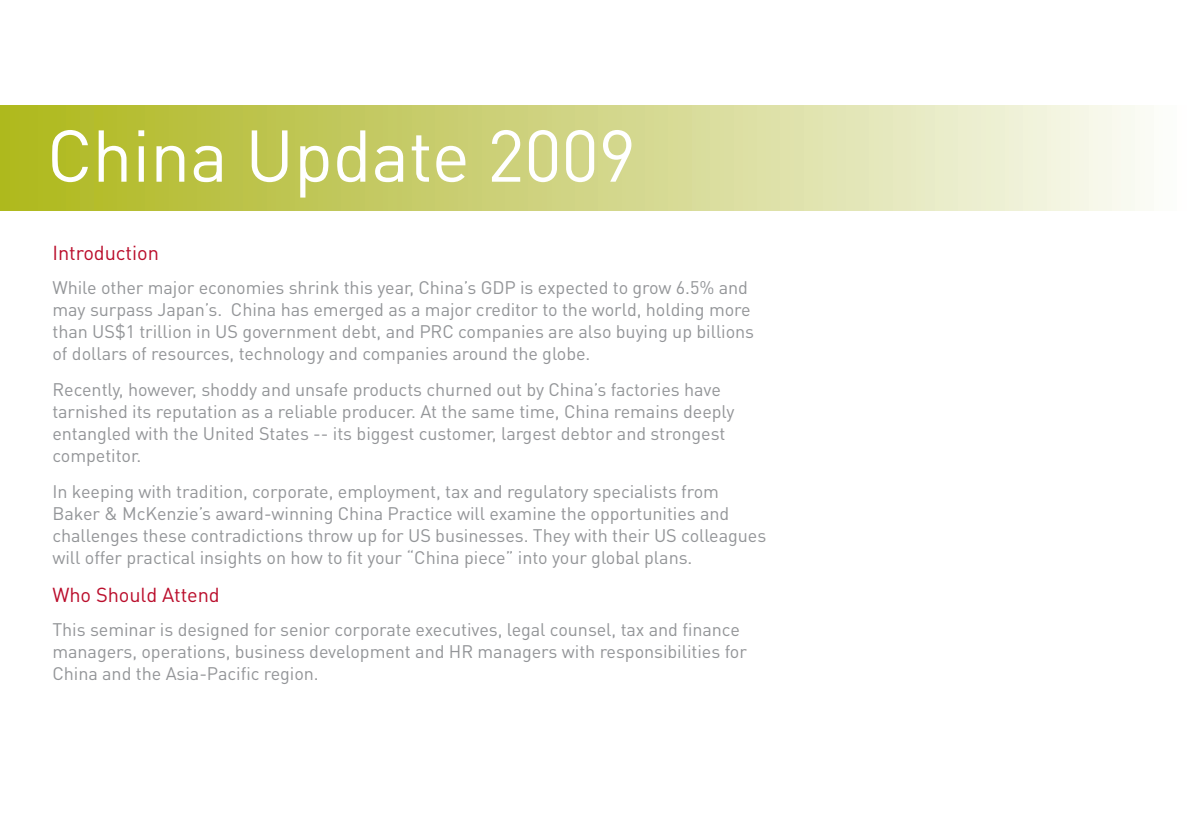
<style>
.page{position:relative;width:1191px;height:840px;background:#fff}
.page>*{position:absolute;margin:0;border:0;box-sizing:border-box;transform-origin:0 0}
.t1{font:72px "DINOT";letter-spacing:-.005em;color:#fff}
.t2{font:20px "DINOT";letter-spacing:-.005em;color:#ba0d2b}
.t3{font:18px/22px "DINOT";letter-spacing:-.005em;color:#939598}
</style>
<div class="page">
<div style="left:0;top:105px;width:1191px;height:105px;background:linear-gradient(to right,#acb51b,#fbfbf9)"></div>
<h1 class="t1" style="left:47px;top:107px;width:591px">China Update 2009</h1>
<p class="t2" style="left:52px;top:239px;width:108px">Introduction</p>
<p class="t3" style="left:52px;top:275px;width:703px">While other major economies shrink this year, China’s GDP is expected to grow 6.5% and may surpass Japan’s. China has emerged as a major creditor to the world, holding more than US$1 trillion in US government debt, and PRC companies are also buying up billions of dollars of resources, technology and companies around the globe.</p>
<p class="t3" style="left:52px;top:377px;width:683px">Recently, however, shoddy and unsafe products churned out by China’s factories have tarnished its reputation as a reliable producer. At the same time, China remains deeply entangled with the United States -- its biggest customer, largest debtor and strongest competitor.</p>
<p class="t3" style="left:52px;top:479px;width:715px">In keeping with tradition, corporate, employment, tax and regulatory specialists from Baker &amp; McKenzie’s award-winning China Practice will examine the opportunities and challenges these contradictions throw up for US businesses. They with their US colleagues will offer practical insights on how to fit your “China piece” into your global plans.</p>
<p class="t2" style="left:52px;top:581px;width:169px">Who Should Attend</p>
<p class="t3" style="left:52px;top:617px;width:696px">This seminar is designed for senior corporate executives, legal counsel, tax and finance managers, operations, business development and HR managers with responsibilities for<br>China and the Asia-Pacific region.</p>
</div>
